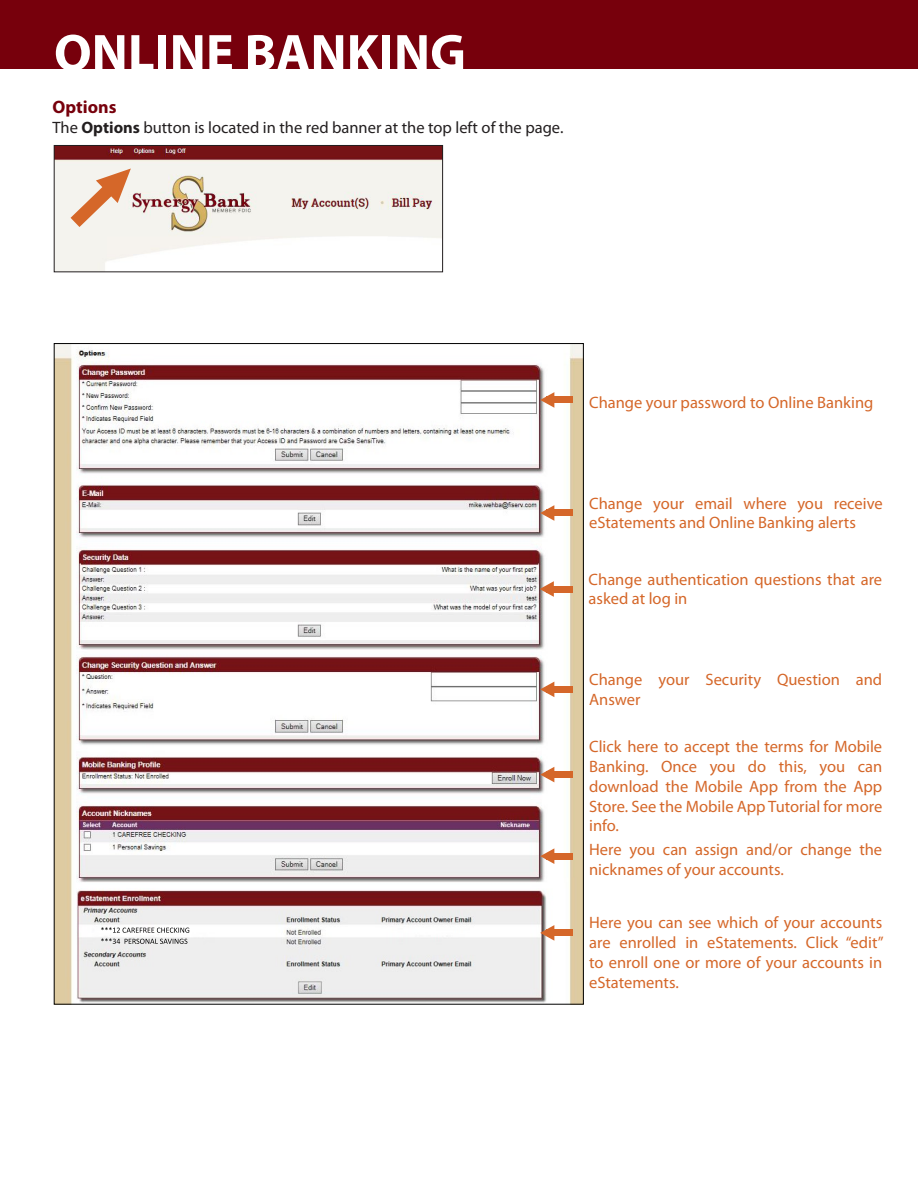
<style>
.page{position:relative;width:918px;height:1188px;background:#fff}
.page>*{position:absolute;margin:0;border:0;box-sizing:border-box;transform-origin:0 0}
.t1{font:700 52.5px "Myriad Pro";color:#fff}
.Paragraph_Style_1{font:700 18px "Myriad Pro";color:#77000c}
.t2{font:16.5px/19.8px "Myriad Pro";color:#d56729}
.Paragraph_Style_1-2{font:16.5px "Myriad Pro";color:#231f20}
.s1{font-weight:700}
</style>
<div class="page">
<div style="left:0;top:0;width:918px;height:68px;background:#77000c"></div>
<img style="left:56px;top:345px;width:526px;height:657px">
<div style="left:547px;top:397px;width:26px;height:6px;background:#d56729"></div>
<svg style="left:540px;top:392px;width:14px;height:16px"></svg>
<div style="left:547px;top:510px;width:26px;height:6px;background:#d56729"></div>
<svg style="left:540px;top:505px;width:14px;height:16px"></svg>
<div style="left:547px;top:686px;width:26px;height:7px;background:#d56729"></div>
<svg style="left:540px;top:682px;width:14px;height:15px"></svg>
<div style="left:547px;top:771px;width:26px;height:7px;background:#d56729"></div>
<svg style="left:540px;top:767px;width:14px;height:15px"></svg>
<div style="left:547px;top:853px;width:26px;height:6px;background:#d56729"></div>
<svg style="left:540px;top:848px;width:14px;height:16px"></svg>
<img style="left:56px;top:147px;width:385px;height:123px">
<div style="left:54px;top:145px;width:389px;height:127px;border:1px solid #231f20"></div>
<svg style="left:71px;top:168px;width:60px;height:59px;background:#eac7b1"></svg>
<div style="left:547px;top:930px;width:26px;height:6px;background:#d56729"></div>
<svg style="left:540px;top:925px;width:14px;height:16px"></svg>
<div style="left:546px;top:586px;width:27px;height:6px;background:#d56729"></div>
<svg style="left:540px;top:581px;width:14px;height:16px"></svg>
<h1 class="t1" style="left:54px;top:19px;width:413px">ONLINE BANKING</h1>
<p class="Paragraph_Style_1" style="left:52px;top:95px;width:66px">Options</p>
<p class="Paragraph_Style_1-2" style="left:52px;top:117px;width:512px">The <span class="s1">Options</span> button is located in the red banner at the top left of the page.</p>
<p class="t2" style="left:589px;top:392px;width:286px">Change your password to Online Banking</p>
<p class="t2" style="left:589px;top:493px;width:295px">Change your email where you receive eStatements and Online Banking alerts</p>
<p class="t2" style="left:589px;top:569px;width:295px">Change authentication questions that are asked at log in</p>
<p class="t2" style="left:589px;top:669px;width:295px">Change your Security Question and<br>Answer</p>
<p class="t2" style="left:589px;top:736px;width:295px;text-align:justify">Click here to accept the terms for Mobile Banking. Once you do this, you can download the Mobile App from the App Store. See the Mobile App Tutorial for more info.</p>
<p class="t2" style="left:589px;top:839px;width:295px">Here you can assign and/or change the nicknames of your accounts.</p>
<p class="t2" style="left:589px;top:913px;width:296px;text-align:justify">Here you can see which of your accounts are enrolled in eStatements. Click “edit” to enroll one or more of your accounts in eStatements.</p>
</div>
